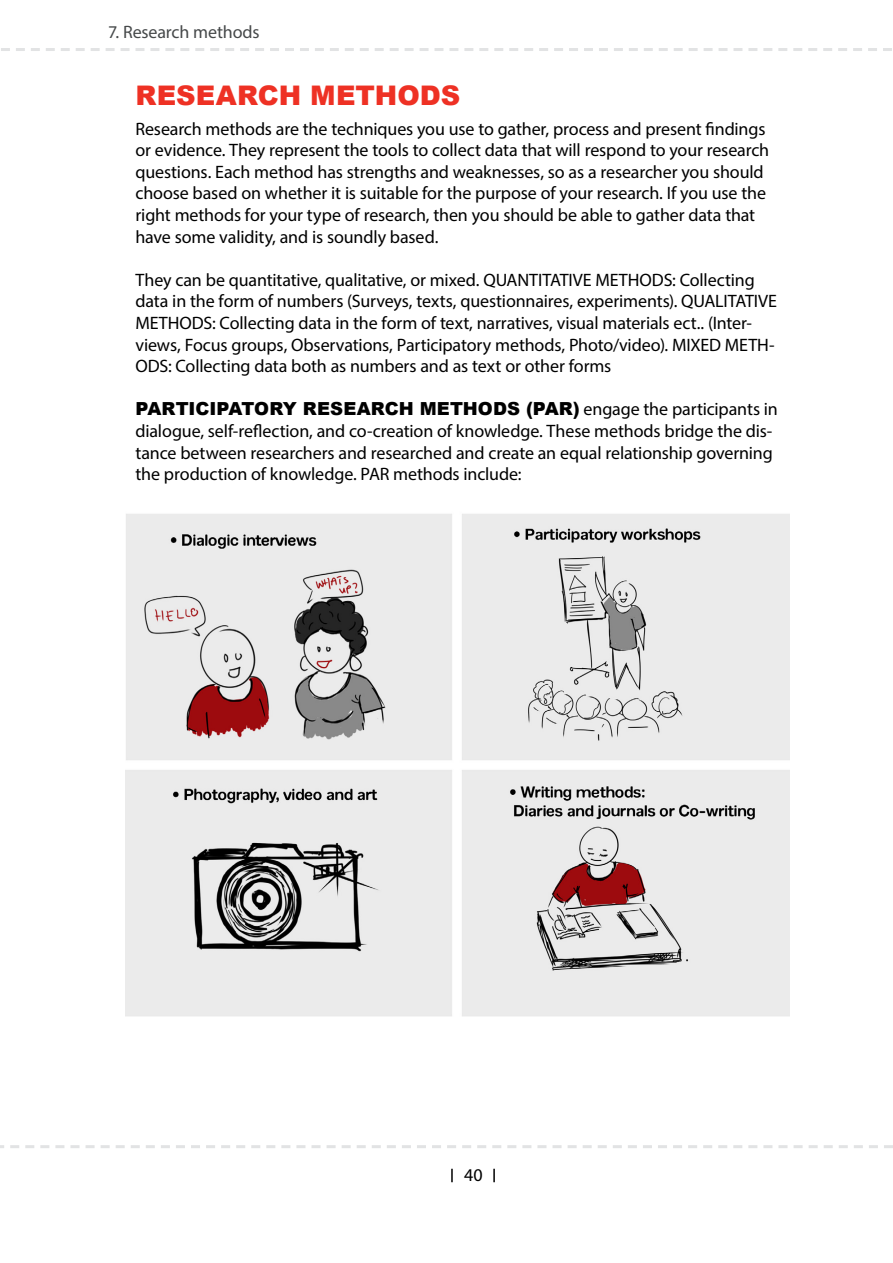
<style>
.page{position:relative;width:893px;height:1263px;background:#fff}
.page>*{position:absolute;margin:0;border:0;box-sizing:border-box;transform-origin:0 0}
.t1{font:900 27px "Arial";color:#ee3124}
.t2{font:18px/21.6px "Myriad Pro";letter-spacing:-.01em;color:#000}
.t3{font:900 18px "Arial";color:#000}
.t4{font:18px "Myriad Pro";letter-spacing:-.01em;color:#46494a}
.s1{font-family:"Myriad Pro";font-weight:400}
</style>
<div class="page">
<svg style="left:451px;top:1169px;width:2px;height:13px"></svg>
<svg style="left:493px;top:1169px;width:2px;height:13px"></svg>
<img style="left:126px;top:514px;width:664px;height:503px">
<svg style="left:0;top:1145px;width:893px;height:3px"></svg>
<svg style="left:1px;top:48px;width:891px;height:3px"></svg>
<p class="t4" style="left:108px;top:21px;width:153px">7. Research methods</p>
<h1 class="t1" style="left:135px;top:76px;width:326px">RESEARCH METHODS</h1>
<p class="t2" style="left:135px;top:117px;width:635px">Research methods are the techniques you use to gather, process and present findings or evidence. They represent the tools to collect data that will respond to your research questions. Each method has strengths and weaknesses, so as a researcher you should choose based on whether it is suitable for the purpose of your research. If you use the right methods for your type of research, then you should be able to gather data that have some validity, and is soundly based.</p>
<p class="t2" style="left:135px;top:269px;width:643px">They can be quantitative, qualitative, or mixed. QUANTITATIVE METHODS: Collecting data in the form of numbers (Surveys, texts, questionnaires, experiments). QUALITATIVE METHODS: Collecting data in the form of text, narratives, visual materials ect.. (Inter&shy;views, Focus groups, Observations, Participatory methods, Photo/video). MIXED METH-ODS: Collecting data both as numbers and as text or other forms</p>
<p class="t3" style="left:135px;top:396px;width:644px">PARTICIPATORY RESEARCH METHODS (PAR) <span class="s1">engage the participants in</span></p>
<p class="t2" style="left:135px;top:420px;width:639px;text-align:justify">dialogue, self-reflection, and co-creation of knowledge. These methods bridge the dis&shy;tance between researchers and researched and create an equal relationship governing the production of knowledge. PAR methods include:</p>
<p class="t2" style="left:464px;top:1164px;width:20px">40</p>
</div>
